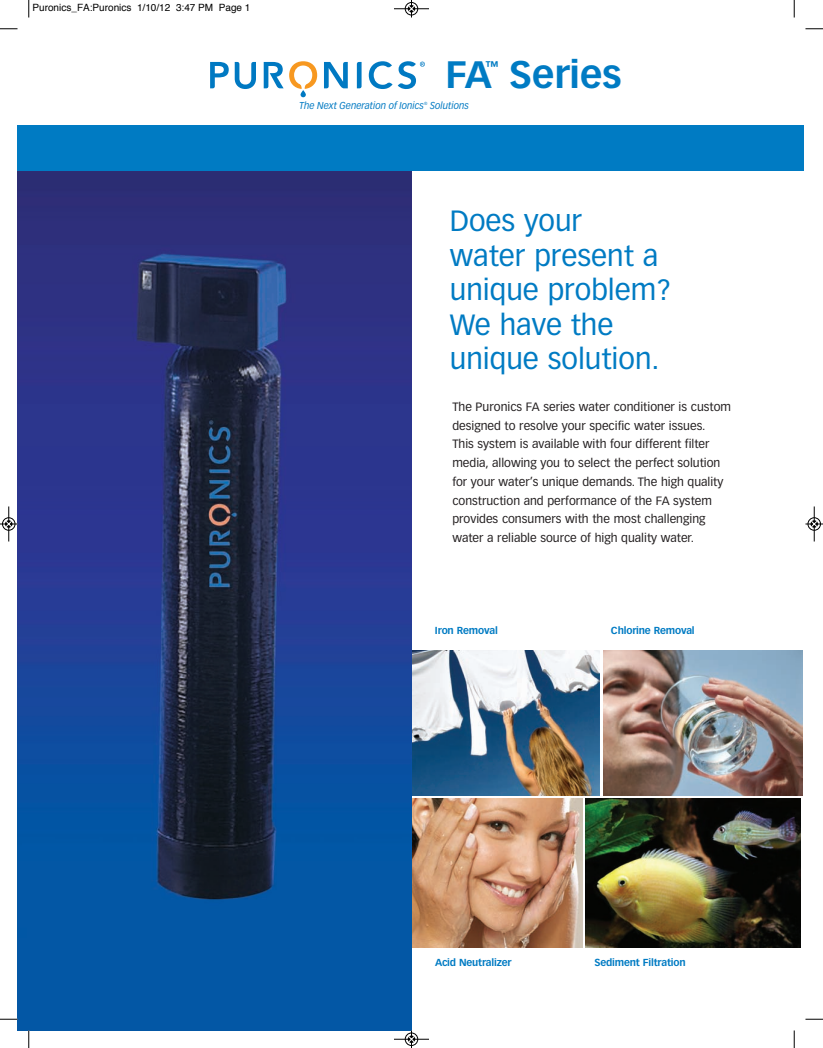
<style>
.page{position:relative;width:823px;height:1048px;background:#fff}
.page>*{position:absolute;margin:0;border:0;box-sizing:border-box;transform-origin:0 0}
.t1{font:700 37.5px "Vectora LH";color:#007bc3}
.t2{font:28.75px/34.5px "Vectora LH";color:#007bc3}
.t3{font:700 13.75px "Vectora LH";color:#007bc3}
.t4{font:11.88px/18.8px "Vectora LH";color:#231f20}
.t5{font:700 10px "Vectora LH";letter-spacing:-.02em;color:#007bc3}
.t6{font:10px "Helvetica";color:#000}
.t7{font:italic 9.88px "Vectora LH";color:#0079c2;scale:.95 1}
.t8{font:italic 4.38px "Vectora LH";color:#0079c2;scale:.95 1}
</style>
<div class="page">
<img style="left:411px;top:650px;width:188px;height:145px">
<img style="left:603px;top:650px;width:199px;height:145px">
<img style="left:412px;top:798px;width:170px;height:149px">
<img style="left:585px;top:798px;width:215px;height:149px">
<img style="left:18px;top:170px;width:393px;height:860px">
<div style="left:18px;top:125px;width:786px;height:45px;background:#007bc3"></div>
<svg style="left:210px;top:62px;width:19px;height:26px"></svg>
<svg style="left:357px;top:62px;width:4px;height:26px"></svg>
<svg style="left:324px;top:62px;width:24px;height:26px"></svg>
<svg style="left:235px;top:62px;width:21px;height:27px"></svg>
<svg style="left:264px;top:62px;width:19px;height:26px"></svg>
<svg style="left:289px;top:61px;width:28px;height:28px"></svg>
<svg style="left:300px;top:90px;width:6px;height:7px"></svg>
<svg style="left:369px;top:61px;width:56px;height:28px"></svg>
<svg style="left:28px;top:0;width:2px;height:18px"></svg>
<svg style="left:0;top:28px;width:18px;height:2px"></svg>
<svg style="left:793px;top:0;width:2px;height:18px"></svg>
<svg style="left:805px;top:28px;width:17px;height:2px"></svg>
<svg style="left:28px;top:1030px;width:2px;height:18px"></svg>
<svg style="left:0;top:1018px;width:18px;height:2px"></svg>
<svg style="left:793px;top:1030px;width:2px;height:18px"></svg>
<svg style="left:805px;top:1018px;width:17px;height:2px"></svg>
<hr style="left:394px;top:9px;width:35px;height:1px;background:#000">
<div style="left:405px;top:2px;width:13px;height:13px;border:1px solid #000;border-radius:50%"></div>
<svg style="left:408px;top:0;width:6px;height:18px"></svg>
<hr style="left:394px;top:1039px;width:35px;height:1px;background:#000">
<div style="left:405px;top:1032px;width:13px;height:13px;border:1px solid #000;border-radius:50%"></div>
<svg style="left:408px;top:1030px;width:6px;height:18px"></svg>
<hr style="left:9px;top:506px;width:1px;height:35px;background:#000">
<div style="left:2px;top:517px;width:13px;height:13px;border:1px solid #000;border-radius:50%"></div>
<svg style="left:0;top:521px;width:18px;height:6px"></svg>
<hr style="left:814px;top:506px;width:1px;height:35px;background:#000">
<div style="left:807px;top:517px;width:13px;height:13px;border:1px solid #000;border-radius:50%"></div>
<svg style="left:805px;top:521px;width:17px;height:6px"></svg>
<p class="t6" style="left:32px;top:4px;width:219px">Puronics_FA:Puronics 1/10/12 3:47 PM Page 1</p>
<p class="t3" style="left:485px;top:60px;width:15px">™</p>
<h1 class="t1" style="left:509px;top:59px;width:114px">Series</h1>
<h1 class="t1" style="left:445px;top:59px;width:48px">FA</h1>
<p class="t7" style="left:299px;top:101px;width:133px">The Next Generation of Ionics</p>
<p class="t8" style="left:424px;top:101px;width:5px">®</p>
<p class="t7" style="left:430px;top:101px;width:42px">Solutions</p>
<h2 class="t2" style="left:450px;top:205px;width:223px">Does your<br>water present a unique problem?<br>We have the unique solution.</h2>
<p class="t4" style="left:452px;top:398px;width:280px">The Puronics FA series water conditioner is custom designed to resolve your specific water issues.<br>This system is available with four different filter media, allowing you to select the perfect solution for your water’s unique demands. The high quality construction and performance of the FA system provides consumers with the most challenging water a reliable source of high quality water.</p>
<p class="t5" style="left:435px;top:626px;width:64px">Iron Removal</p>
<p class="t5" style="left:611px;top:626px;width:85px">Chlorine Removal</p>
<p class="t5" style="left:435px;top:957px;width:78px">Acid Neutralizer</p>
<p class="t5" style="left:594px;top:957px;width:93px">Sediment Filtration</p>
</div>
